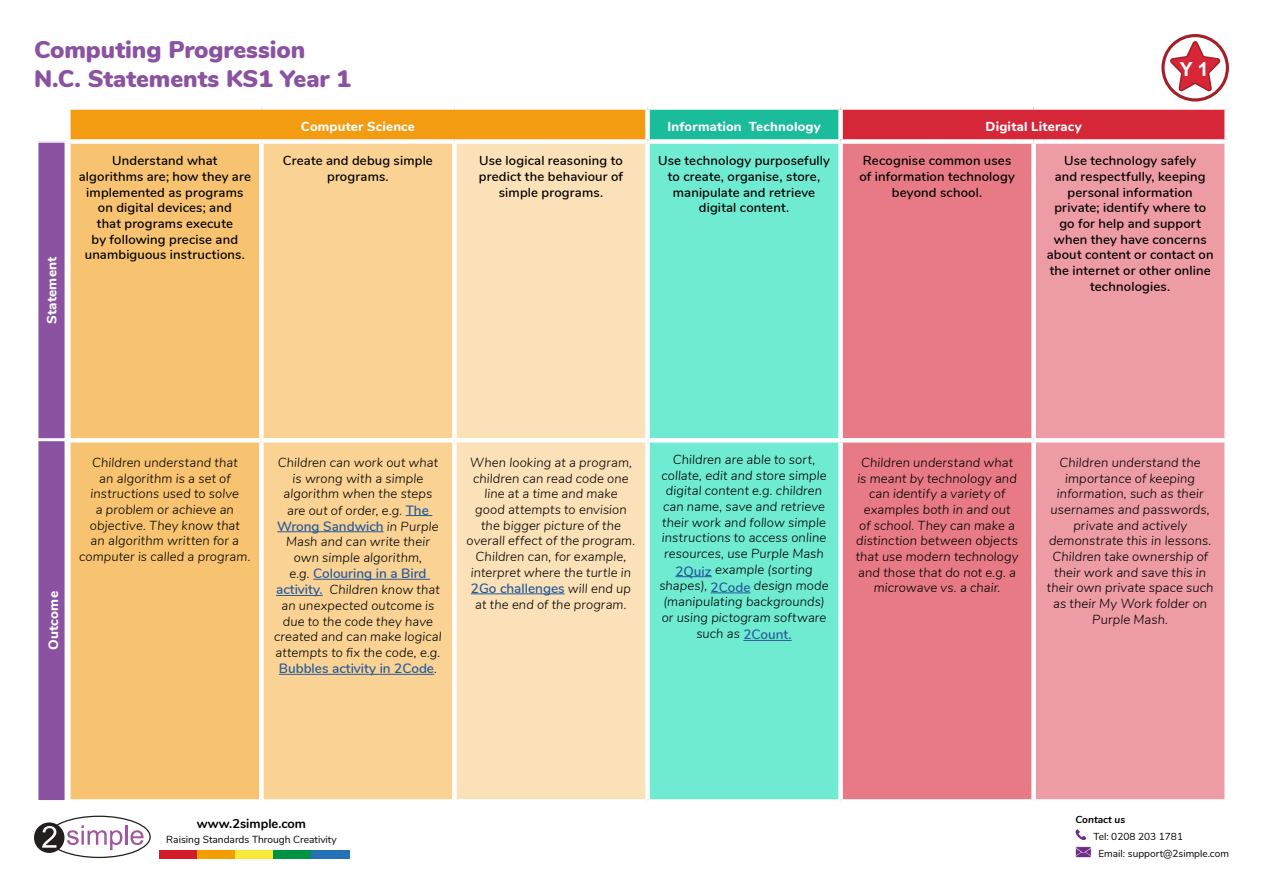
<style>
.page{position:relative;width:1263px;height:893px;background:#fff}
.page>*{position:absolute;margin:0;border:0;box-sizing:border-box;transform-origin:0 0}
.t1{font:900 24px/28.8px "Nunito";color:#8a52a1}
.t2{font:700 19.35px "Arial";color:#fff}
.t3{font:600 13.5px "Nunito";color:#275b9b}
.t4{font:800 13.5px "Nunito";letter-spacing:.015em;color:#fff}
.t5{font:italic 300 13.05px/15.6px "Nunito";letter-spacing:.01em;color:#000;text-align:center}
.t6{font:600 13.05px/15.6px "Nunito";letter-spacing:.01em;color:#000;text-align:center}
.t7{font:800 13.05px "Nunito";letter-spacing:.015em;color:#fff}
.t8{font:700 12.75px "Nunito";color:#000}
.t9{font:10.2px "Nunito";color:#000}
.t10{font:10.05px "Nunito";color:#000}
.t11{font:italic 700 10.05px "Nunito";color:#000}
.s1{font-weight:600;font-style:normal;font-size:13.5px;color:#275b9b}
.s2{font-weight:300;font-style:italic;font-size:13.05px;color:#000}
</style>
<div class="page">
<svg style="left:1075px;top:829px;width:11px;height:11px"></svg>
<svg style="left:1075px;top:847px;width:16px;height:10px"></svg>
<div style="left:159px;top:851px;width:38px;height:8px;background:#d31c2c"></div>
<div style="left:197px;top:851px;width:38px;height:8px;background:#f29d00"></div>
<div style="left:235px;top:851px;width:39px;height:8px;background:#f8e936"></div>
<div style="left:274px;top:851px;width:38px;height:8px;background:#009344"></div>
<div style="left:312px;top:851px;width:38px;height:8px;background:#2471b8"></div>
<div style="left:34px;top:822px;width:30px;height:31px;background:#241e1e;border-radius:50%"></div>
<svg style="left:42px;top:816px;width:109px;height:42px"></svg>
<svg style="left:1161px;top:34px;width:68px;height:68px"></svg>
<div style="left:68px;top:107px;width:579px;height:35px;background:#f39c12"></div>
<div style="left:647px;top:107px;width:193px;height:35px;background:#1abc9c"></div>
<div style="left:840px;top:107px;width:387px;height:35px;background:#d62738"></div>
<div style="left:71px;top:144px;width:188px;height:655px;background:#f8c370"></div>
<div style="left:264px;top:144px;width:188px;height:655px;background:#fad294"></div>
<div style="left:457px;top:144px;width:188px;height:655px;background:#fbe1b7"></div>
<div style="left:650px;top:144px;width:188px;height:655px;background:#6febd2"></div>
<div style="left:843px;top:144px;width:188px;height:655px;background:#e77a85"></div>
<div style="left:1036px;top:144px;width:188px;height:655px;background:#ed9ba4"></div>
<div style="left:840px;top:105px;width:194px;height:5px;background:#fff"></div>
<div style="left:1034px;top:105px;width:195px;height:5px;background:#fff"></div>
<div style="left:1224px;top:110px;width:5px;height:29px;background:#fff"></div>
<div style="left:647px;top:105px;width:193px;height:5px;background:#fff"></div>
<div style="left:838px;top:110px;width:5px;height:29px;background:#fff"></div>
<div style="left:66px;top:110px;width:5px;height:29px;background:#fff"></div>
<div style="left:66px;top:105px;width:195px;height:5px;background:#fff"></div>
<div style="left:261px;top:105px;width:193px;height:5px;background:#fff"></div>
<div style="left:454px;top:105px;width:193px;height:5px;background:#fff"></div>
<div style="left:645px;top:110px;width:5px;height:29px;background:#fff"></div>
<div style="left:66px;top:139px;width:195px;height:5px;background:#fff"></div>
<div style="left:261px;top:139px;width:193px;height:5px;background:#fff"></div>
<div style="left:454px;top:139px;width:193px;height:5px;background:#fff"></div>
<div style="left:647px;top:139px;width:193px;height:5px;background:#fff"></div>
<div style="left:840px;top:139px;width:194px;height:5px;background:#fff"></div>
<div style="left:1034px;top:139px;width:195px;height:5px;background:#fff"></div>
<div style="left:66px;top:438px;width:195px;height:5px;background:#fff"></div>
<div style="left:261px;top:438px;width:193px;height:5px;background:#fff"></div>
<div style="left:454px;top:438px;width:193px;height:5px;background:#fff"></div>
<div style="left:647px;top:438px;width:193px;height:5px;background:#fff"></div>
<div style="left:840px;top:438px;width:194px;height:5px;background:#fff"></div>
<div style="left:1034px;top:438px;width:195px;height:5px;background:#fff"></div>
<svg style="left:406px;top:515px;width:26px;height:1px"></svg>
<hr style="left:277px;top:531px;width:107px;height:1px;background:#275b9b">
<hr style="left:313px;top:579px;width:117px;height:1px;background:#275b9b">
<hr style="left:276px;top:595px;width:47px;height:1px;background:#275b9b">
<hr style="left:279px;top:674px;width:155px;height:1px;background:#275b9b">
<hr style="left:471px;top:593px;width:94px;height:1px;background:#275b9b">
<hr style="left:675px;top:576px;width:37px;height:1px;background:#275b9b">
<hr style="left:711px;top:593px;width:39px;height:1px;background:#275b9b">
<hr style="left:743px;top:640px;width:49px;height:1px;background:#275b9b">
<div style="left:38px;top:142px;width:27px;height:297px;background:#8a52a1"></div>
<div style="left:37px;top:141px;width:29px;height:299px;border:2px solid #fff"></div>
<div style="left:38px;top:440px;width:27px;height:361px;background:#8a52a1"></div>
<div style="left:37px;top:440px;width:29px;height:361px;border:2px solid #fff"></div>
<h1 class="t1" style="left:34px;top:36px;width:318px">Computing Progression<br>N.C. Statements KS1 Year 1</h1>
<p class="t7" style="left:301px;top:118px;width:115px">Computer Science</p>
<p class="t7" style="left:667px;top:118px;width:155px">Information Technology</p>
<p class="t7" style="left:985px;top:118px;width:98px">Digital Literacy</p>
<h2 class="t2" style="left:1180px;top:58px;width:30px">Y 1</h2>
<p class="t4" style="left:43px;top:324px;width:69px;rotate:-90deg">Statement</p>
<p class="t6" style="left:79px;top:153px;width:174px">Understand what algorithms are; how they are implemented as programs on digital devices; and<br>that programs execute<br>by following precise and unambiguous instructions.</p>
<p class="t6" style="left:283px;top:153px;width:151px">Create and debug simple programs.</p>
<p class="t6" style="left:479px;top:153px;width:146px">Use logical reasoning to predict the behaviour of simple programs.</p>
<p class="t6" style="left:658px;top:153px;width:173px">Use technology purposefully to create, organise, store, manipulate and retrieve digital content.</p>
<p class="t6" style="left:859px;top:153px;width:157px">Recognise common uses of information technology beyond school.</p>
<p class="t6" style="left:1047px;top:153px;width:168px">Use technology safely<br>and respectfully, keeping personal information private; identify where to go for help and support when they have concerns about content or contact on the internet or other online technologies.</p>
<p class="t4" style="left:44px;top:650px;width:60px;rotate:-90deg">Outcome</p>
<p class="t5" style="left:79px;top:455px;width:173px">Children understand that<br>an algorithm is a set of instructions used to solve<br>a problem or achieve an objective. They know that<br>an algorithm written for a computer is called a program.</p>
<p class="t5" style="left:278px;top:455px;width:162px">Children can work out what is wrong with a simple algorithm when the steps are out of order, e.g. <span class="s1">The</span></p>
<p class="t3" style="left:277px;top:517px;width:163px">Wrong Sandwich <span class="s2">in Purple</span></p>
<p class="t5" style="left:286px;top:534px;width:145px">Mash and can write their own simple algorithm,</p>
<p class="t3" style="left:289px;top:565px;width:139px"><span class="s2">e.g.</span> Colouring in a Bird</p>
<p class="t5" style="left:274px;top:582px;width:169px"><span class="s1">activity.</span> Children know that an unexpected outcome is due to the code they have created and can make logical attempts to fix the code, e.g.</p>
<p class="t3" style="left:279px;top:660px;width:160px">Bubbles activity in 2Code<span class="s2">.</span></p>
<p class="t5" style="left:467px;top:455px;width:170px">When looking at a program, children can read code one line at a time and make<br>good attempts to envision the bigger picture of the overall effect of the program.<br>Children can, for example, interpret where the turtle in</p>
<p class="t3" style="left:471px;top:579px;width:162px">2Go challenges <span class="s2">will end up</span></p>
<p class="t5" style="left:475px;top:596px;width:153px">at the end of the program.</p>
<p class="t5" style="left:659px;top:452px;width:171px">Children are able to sort, collate, edit and store simple digital content e.g. children can name, save and retrieve their work and follow simple instructions to access online resources, use Purple Mash<br><span class="s1">2Quiz</span> example (sorting shapes), <span class="s1">2Code</span> design mode (manipulating backgrounds) or using pictogram software</p>
<p class="t3" style="left:696px;top:626px;width:97px"><span class="s2">such as</span> 2Count.</p>
<p class="t5" style="left:856px;top:455px;width:164px">Children understand what is meant by technology and can identify a variety of examples both in and out<br>of school. They can make a distinction between objects that use modern technology and those that do not e.g. a microwave vs. a chair.</p>
<p class="t5" style="left:1047px;top:455px;width:168px">Children understand the importance of keeping information, such as their usernames and passwords, private and actively demonstrate this in lessons.<br>Children take ownership of their work and save this in their own private space such as their My Work folder on<br>Purple Mash.</p>
<p class="t8" style="left:197px;top:815px;width:111px">www.2simple.com</p>
<p class="t9" style="left:166px;top:833px;width:172px">Raising Standards Through Creativity</p>
<p class="t11" style="left:1075px;top:812px;width:51px">Contact us</p>
<p class="t10" style="left:1098px;top:847px;width:132px">Email: support@2simple.com</p>
<p class="t10" style="left:1093px;top:830px;width:91px">Tel: 0208 203 1781</p>
</div>
